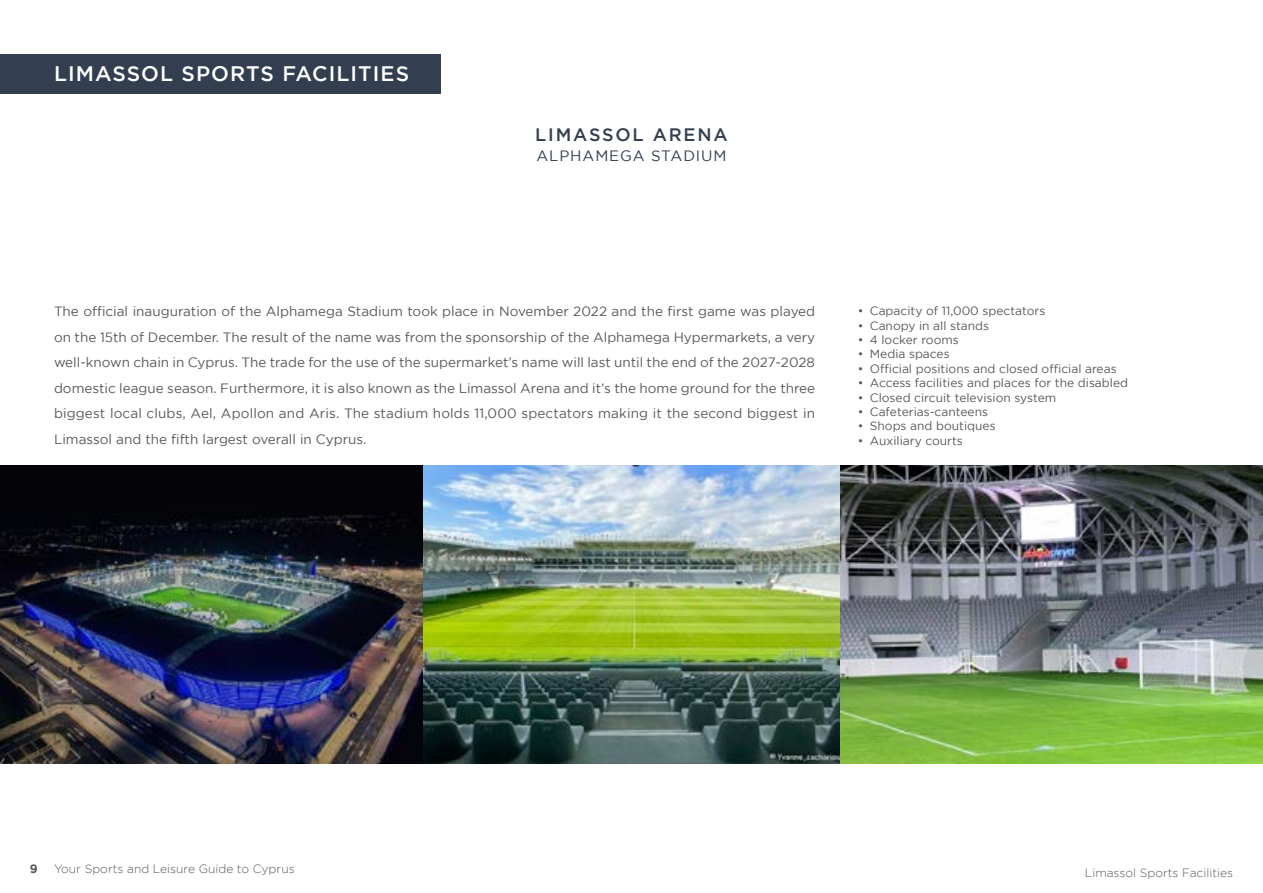
<style>
.page{position:relative;width:1263px;height:893px;background:#fff}
.page>*{position:absolute;margin:0;border:0;box-sizing:border-box;transform-origin:0 0}
.t1{font:500 21px "Gotham";letter-spacing:.05em;color:#fff}
.t2{font:500 18px "Gotham";letter-spacing:.1em;color:#333f50}
.t3{font:15px "Gotham";letter-spacing:.06em;color:#333f50}
.t4{font:13.5px/25.5px "Gotham";color:#58595b;text-align:justify}
.t5{font:12px "Gotham";color:#58595b}
.t6{font:300 12px "Gotham";color:#58595b}
.t7{font:700 12px "Gotham";color:#58595b}
</style>
<div class="page">
<img style="left:422px;top:466px;width:841px;height:297px">
<img style="left:0;top:466px;width:422px;height:297px">
<div style="left:0;top:54px;width:440px;height:39px;background:#333f50"></div>
<h1 class="t1" style="left:54px;top:61px;width:357px">LIMASSOL SPORTS FACILITIES</h1>
<h2 class="t2" style="left:535px;top:124px;width:194px">LIMASSOL ARENA</h2>
<p class="t3" style="left:536px;top:147px;width:192px">ALPHAMEGA STADIUM</p>
<p class="t4" style="left:54px;top:299px;width:763px">The official inauguration of the Alphamega Stadium took place in November 2022 and the first game was played on the 15th of December. The result of the name was from the sponsorship of the Alphamega Hypermarkets, a very well-known chain in Cyprus. The trade for the use of the supermarket’s name will last until the end of the 2027-2028 domestic league season. Furthermore, it is also known as the Limassol Arena and it’s the home ground for the three biggest local clubs, Ael, Apollon and Aris. The stadium holds 11,000 spectators making it the second biggest in Limassol and the fifth largest overall in Cyprus.</p>
<p class="t5" style="left:858px;top:304px;width:189px">• Capacity of 11,000 spectators</p>
<p class="t5" style="left:858px;top:319px;width:133px">• Canopy in all stands</p>
<p class="t5" style="left:858px;top:333px;width:103px">• 4 locker rooms</p>
<p class="t5" style="left:858px;top:348px;width:93px">• Media spaces</p>
<p class="t5" style="left:858px;top:362px;width:260px">• Official positions and closed official areas</p>
<p class="t5" style="left:858px;top:376px;width:272px">• Access facilities and places for the disabled</p>
<p class="t5" style="left:858px;top:391px;width:200px">• Closed circuit television system</p>
<p class="t5" style="left:858px;top:405px;width:132px">• Cafeterias-canteens</p>
<p class="t5" style="left:858px;top:420px;width:139px">• Shops and boutiques</p>
<p class="t5" style="left:858px;top:434px;width:107px">• Auxiliary courts</p>
<p class="t7" style="left:30px;top:862px;width:9px">9</p>
<p class="t6" style="left:54px;top:863px;width:242px">Your Sports and Leisure Guide to Cyprus</p>
<p class="t6" style="left:1085px;top:866px;width:150px">Limassol Sports Facilities</p>
</div>
